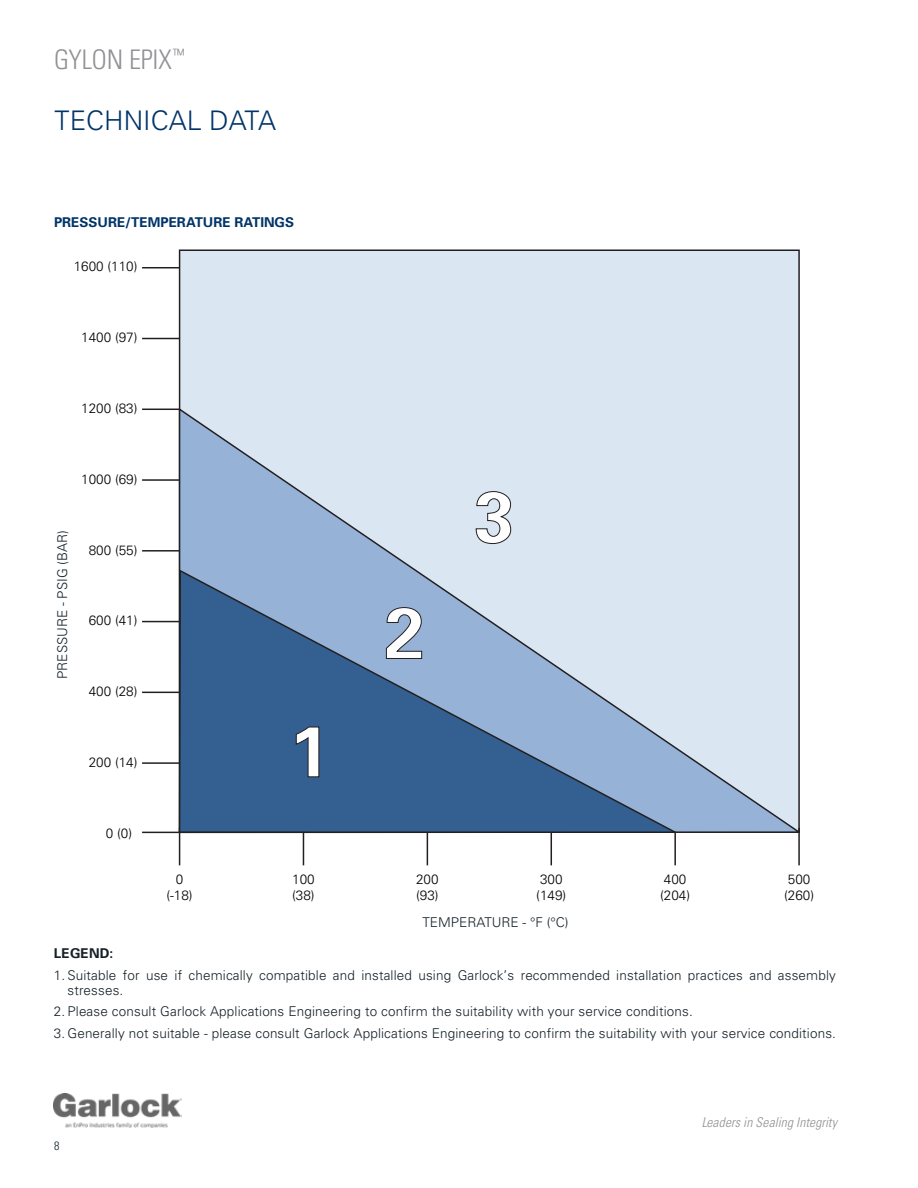
<style>
.page{position:relative;width:918px;height:1188px;background:#fff}
.page>*{position:absolute;margin:0;border:0;box-sizing:border-box;transform-origin:0 0}
.t1{font:700 72px "Univers";color:#fff}
.t2{font:300 27px "Univers";color:#003468}
.t3{font:300 condensed 27px "Univers";letter-spacing:-.01em;color:#919195}
.t4{font:300 13.5px/15px "Univers";letter-spacing:.01em;color:#152128}
.t5{font:300 13.5px/16.2px "Univers";color:#000}
.t6{font:700 13.5px "Univers";color:#003468}
.t7{font:italic 300 condensed 13.5px "Univers";letter-spacing:.01em;color:#919195}
.t8{font:700 13.5px "Univers";letter-spacing:.01em;color:#152128}
.t9{font:300 condensed 12px "Univers";color:#152128}
</style>
<div class="page">
<img style="left:54px;top:1093px;width:127px;height:35px">
<div style="left:180px;top:250px;width:619px;height:582px;background:#dbe6f3"></div>
<hr style="left:142px;top:832px;width:38px;height:1px;background:#231f20">
<hr style="left:142px;top:762px;width:38px;height:2px;background:#231f20">
<hr style="left:142px;top:692px;width:38px;height:1px;background:#231f20">
<hr style="left:142px;top:621px;width:38px;height:1px;background:#231f20">
<hr style="left:142px;top:550px;width:38px;height:2px;background:#231f20">
<hr style="left:142px;top:479px;width:38px;height:2px;background:#231f20">
<hr style="left:142px;top:409px;width:38px;height:1px;background:#231f20">
<hr style="left:142px;top:338px;width:38px;height:1px;background:#231f20">
<hr style="left:142px;top:267px;width:38px;height:1px;background:#231f20">
<hr style="left:179px;top:828px;width:1px;height:37px;background:#231f20">
<hr style="left:303px;top:828px;width:1px;height:37px;background:#231f20">
<hr style="left:427px;top:828px;width:1px;height:37px;background:#231f20">
<hr style="left:551px;top:828px;width:1px;height:37px;background:#231f20">
<hr style="left:674px;top:828px;width:2px;height:37px;background:#231f20">
<hr style="left:798px;top:828px;width:2px;height:37px;background:#231f20">
<svg style="left:177px;top:407px;width:623px;height:427px"></svg>
<svg style="left:178px;top:569px;width:503px;height:265px"></svg>
<svg style="left:475px;top:491px;width:36px;height:53px"></svg>
<svg style="left:386px;top:607px;width:36px;height:52px;background:#879fbf"></svg>
<svg style="left:295px;top:726px;width:25px;height:52px"></svg>
<h2 class="t3" style="left:54px;top:43px;width:132px">GYLON EPIX<sup>™</sup></h2>
<h2 class="t2" style="left:55px;top:104px;width:223px">TECHNICAL DATA</h2>
<p class="t6" style="left:54px;top:213px;width:242px">PRESSURE/TEMPERATURE RATINGS</p>
<p class="t5" style="left:74px;top:258px;width:65px">1600 (110)</p>
<p class="t5" style="left:81px;top:329px;width:58px">1400 (97)</p>
<p class="t5" style="left:81px;top:400px;width:58px">1200 (83)</p>
<p class="t5" style="left:81px;top:471px;width:58px">1000 (69)</p>
<p class="t4" style="left:55px;top:679px;width:150px;rotate:-90deg">PRESSURE - PSIG (BAR)</p>
<p class="t5" style="left:89px;top:541px;width:50px">800 (55)</p>
<p class="t5" style="left:89px;top:612px;width:50px">600 (41)</p>
<p class="t5" style="left:89px;top:683px;width:50px">400 (28)</p>
<p class="t5" style="left:89px;top:754px;width:50px">200 (14)</p>
<p class="t5" style="left:106px;top:824px;width:28px">0 (0)</p>
<h1 class="t1" style="left:289px;top:705px;width:42px">1</h1>
<h1 class="t1" style="left:385px;top:587px;width:42px">2</h1>
<h1 class="t1" style="left:475px;top:471px;width:42px">3</h1>
<p class="t5" style="left:166px;top:870px;width:28px;text-align:center">0 (-18)</p>
<p class="t5" style="left:292px;top:870px;width:24px">100 (38)</p>
<p class="t5" style="left:416px;top:870px;width:24px">200 (93)</p>
<p class="t5" style="left:536px;top:870px;width:32px">300 (149)</p>
<p class="t5" style="left:660px;top:870px;width:32px">400 (204)</p>
<p class="t5" style="left:784px;top:870px;width:32px">500 (260)</p>
<p class="t4" style="left:422px;top:915px;width:148px">TEMPERATURE - °F (°C)</p>
<p class="t8" style="left:54px;top:944px;width:61px">LEGEND:</p>
<p class="t4" style="left:67px;top:967px;width:770px;text-indent:-14px">1. Suitable for use if chemically compatible and installed using Garlock’s recommended installation practices and assembly stresses.</p>
<p class="t4" style="left:54px;top:1004px;width:640px">2. Please consult Garlock Applications Engineering to confirm the suitability with your service conditions.</p>
<p class="t4" style="left:54px;top:1025px;width:783px">3. Generally not suitable - please consult Garlock Applications Engineering to confirm the suitability with your service conditions.</p>
<p class="t9" style="left:54px;top:1139px;width:7px">8</p>
<p class="t7" style="left:702px;top:1114px;width:137px">Leaders in Sealing Integrity</p>
</div>
